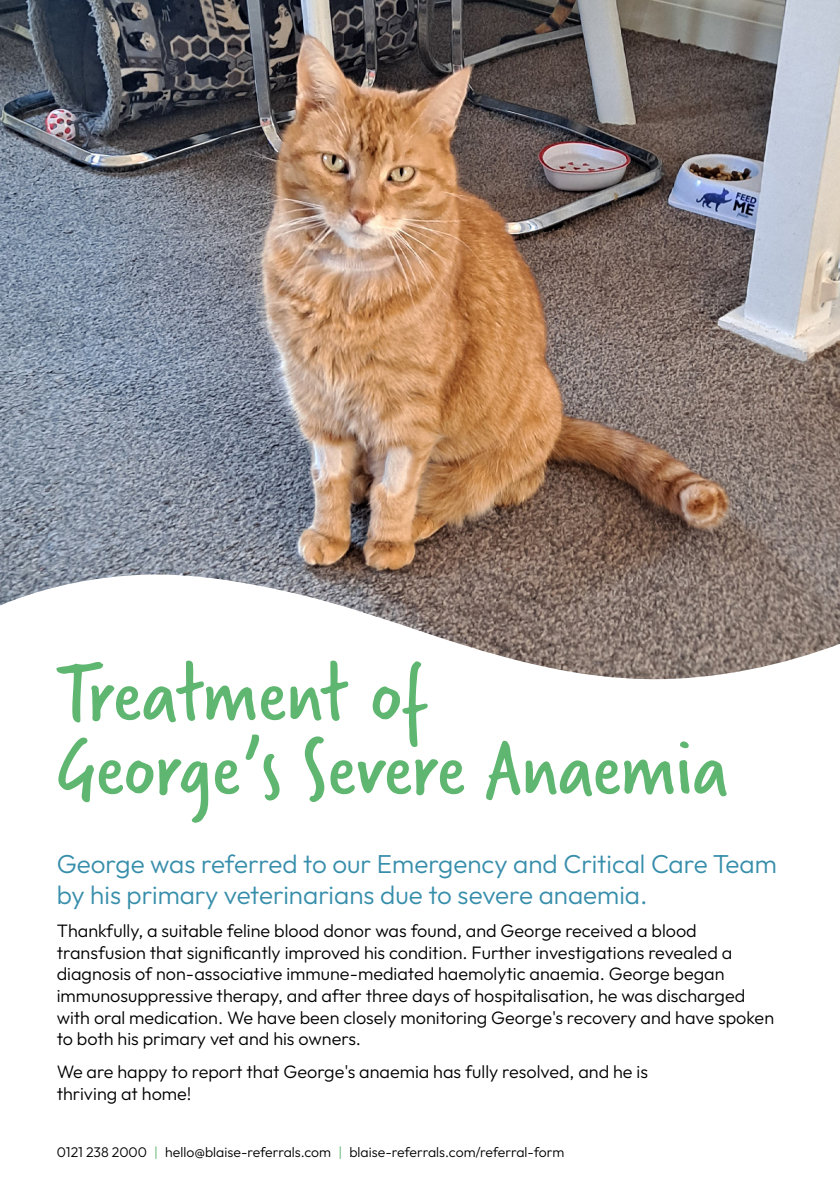
<style>
.page{position:relative;width:840px;height:1191px;background:#fff}
.page>*{position:absolute;margin:0;border:0;box-sizing:border-box;transform-origin:0 0}
.t1{font:86.6px/74px "Verveine";color:#5fb670}
.t2{font:100 26px/31.2px "Outfit";color:#378eab}
.t3{font:100 18px/21.6px "Outfit";color:#000}
.t4{font:100 14px "Outfit";color:#000}
.s1{color:#5fb670}
</style>
<div class="page">
<img style="left:0;top:0;width:839px;height:573px">
<svg style="left:0;top:573px;width:839px;height:20px"></svg>
<svg style="left:0;top:593px;width:839px;height:87px"></svg>
<h1 class="t1" style="left:57px;top:658px;width:672px">Treatment of<br>George’s Severe Anaemia</h1>
<h2 class="t2" style="left:57px;top:848px;width:721px">George was referred to our Emergency and Critical Care Team by his primary veterinarians due to severe anaemia.</h2>
<p class="t3" style="left:57px;top:920px;width:718px">Thankfully, a suitable feline blood donor was found, and George received a blood transfusion that significantly improved his condition. Further investigations revealed a diagnosis of non-associative immune-mediated haemolytic anaemia. George began immunosuppressive therapy, and after three days of hospitalisation, he was discharged with oral medication. We have been closely monitoring George's recovery and have spoken to both his primary vet and his owners.</p>
<p class="t3" style="left:57px;top:1061px;width:592px">We are happy to report that George's anaemia has fully resolved, and he is thriving at home!</p>
<p class="t4" style="left:57px;top:1144px;width:508px">0121 238 2000 <span class="s1">|</span> hello@blaise-referrals.com <span class="s1">|</span> blaise-referrals.com/referral-form</p>
</div>
